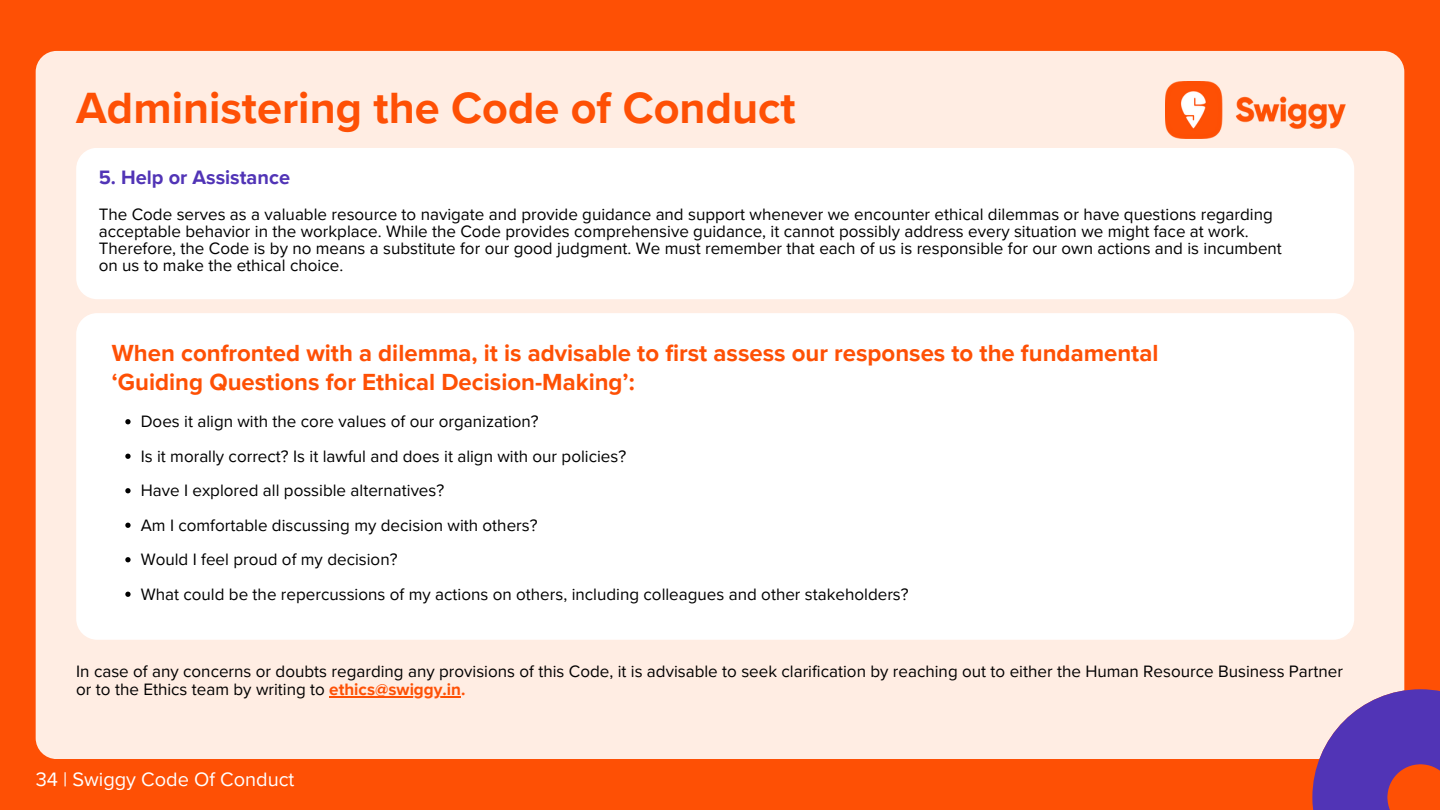
<style>
.page{position:relative;width:1440px;height:810px;background:#fe5005}
.page>*{position:absolute;margin:0;border:0;box-sizing:border-box;transform-origin:0 0}
.t1{font:700 45px "Proxima Nova";color:#fe5005}
.t2{font:700 24px/28.5px "Proxima Nova";color:#fe5005}
.t3{font:20px "Proxima Nova";color:#fff}
.t4{font:700 20px "Proxima Nova";color:#5134b6}
.t5{font:17px/17.2px "Proxima Nova";color:#000}
.s1{font-weight:700;color:#fe5005}
</style>
<div class="page">
<div style="left:36px;top:51px;width:1368px;height:708px;background:#ffede3;border-radius:21px"></div>
<svg style="left:1312px;top:689px;width:128px;height:121px"></svg>
<div style="left:76px;top:313px;width:1278px;height:327px;background:#fff;border-radius:21px"></div>
<hr style="left:329px;top:697px;width:132px;height:1px;background:#fe5005">
<svg style="left:125px;top:419px;width:6px;height:5px"></svg>
<svg style="left:125px;top:454px;width:6px;height:5px"></svg>
<svg style="left:125px;top:488px;width:6px;height:5px"></svg>
<svg style="left:125px;top:523px;width:6px;height:5px"></svg>
<svg style="left:125px;top:557px;width:6px;height:5px"></svg>
<svg style="left:125px;top:592px;width:6px;height:5px"></svg>
<img style="left:1165px;top:81px;width:181px;height:58px">
<div style="left:76px;top:148px;width:1278px;height:151px;background:#fff;border-radius:21px"></div>
<p class="t1" style="left:76px;top:82px;width:721px">Administering the Code of Conduct</p>
<p class="t4" style="left:99px;top:165px;width:193px">5. Help or Assistance</p>
<p class="t5" style="left:99px;top:206px;width:1185px">The Code serves as a valuable resource to navigate and provide guidance and support whenever we encounter ethical dilemmas or have questions regarding acceptable behavior in the workplace. While the Code provides comprehensive guidance, it cannot possibly address every situation we might face at work.<br>Therefore, the Code is by no means a substitute for our good judgment. We must remember that each of us is responsible for our own actions and is incumbent on us to make the ethical choice.</p>
<p class="t2" style="left:112px;top:339px;width:1048px">When confronted with a dilemma, it is advisable to first assess our responses to the fundamental ‘Guiding Questions for Ethical Decision-Making’:</p>
<h3 class="t5" style="left:141px;top:413px;width:400px">Does it align with the core values of our organization?</h3>
<p class="t5" style="left:141px;top:448px;width:487px">Is it morally correct? Is it lawful and does it align with our policies?</p>
<h2 class="t5" style="left:141px;top:482px;width:305px">Have I explored all possible alternatives?</h2>
<p class="t5" style="left:141px;top:517px;width:398px">Am I comfortable discussing my decision with others?</p>
<p class="t5" style="left:141px;top:551px;width:258px">Would I feel proud of my decision?</p>
<p class="t5" style="left:141px;top:586px;width:769px">What could be the repercussions of my actions on others, including colleagues and other stakeholders?</p>
<h1 class="t5" style="left:76px;top:663px;width:1268px;line-height:18px">In case of any concerns or doubts regarding any provisions of this Code, it is advisable to seek clarification by reaching out to either the Human Resource Business Partner or to the Ethics team by writing to <span class="s1">ethics@swiggy.in.</span></h1>
<p class="t3" style="left:36px;top:768px;width:260px">34 | Swiggy Code Of Conduct</p>
</div>
